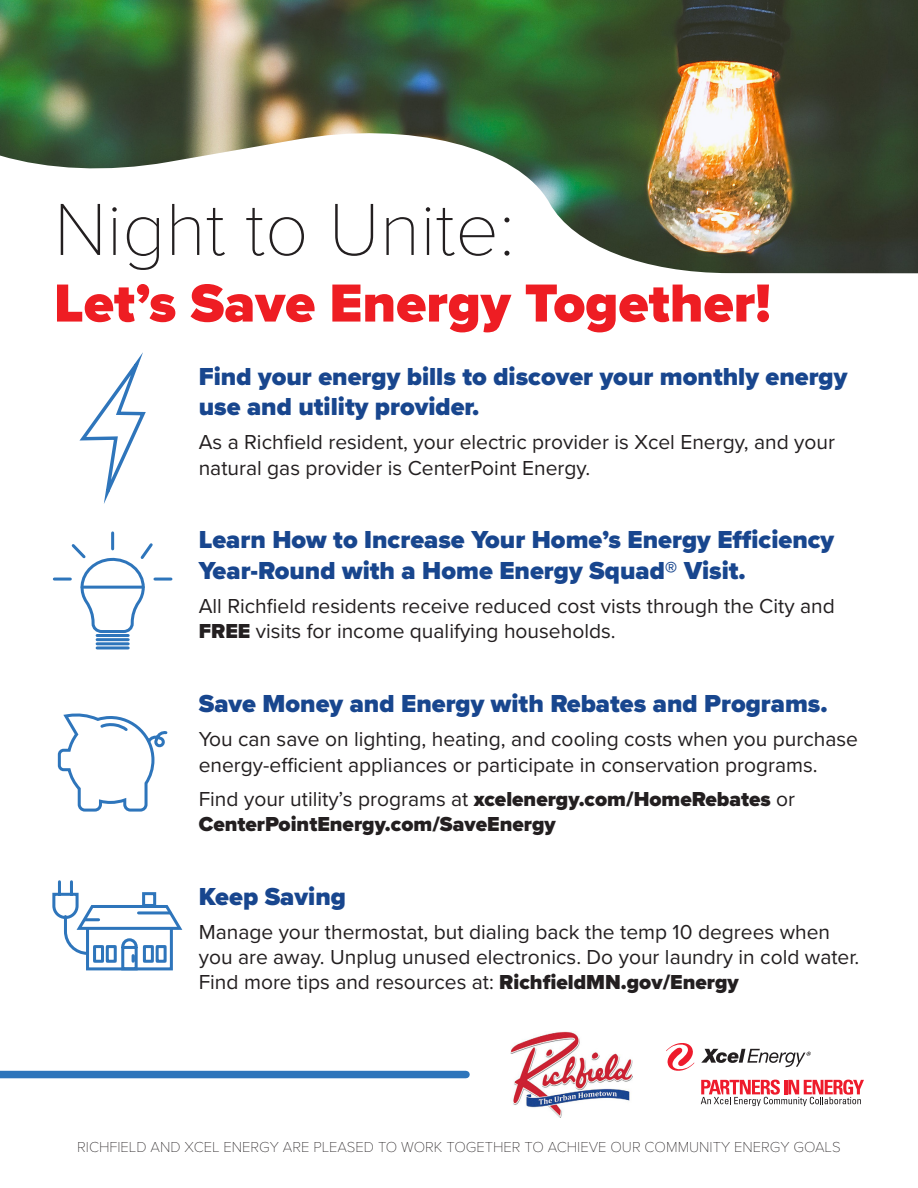
<style>
.page{position:relative;width:918px;height:1188px;background:#fff}
.page>*{position:absolute;margin:0;border:0;box-sizing:border-box;transform-origin:0 0}
.t1{font:100 76.5px "Proxima Nova T";color:#231f20}
.t2{font:900 55.5px "Proxima Nova";color:#ee1d23}
.t3{font:900 25.5px/30.6px "Proxima Nova";color:#18468e}
.t4{font:21px/25.2px "Proxima Nova";color:#231f20}
.t5{font:900 21px/25.2px "Proxima Nova";color:#231f20}
.t6{font:100 15px "Proxima Nova T";color:#231f20}
.s1{font-weight:900}
.s2{font-weight:400}
</style>
<div class="page">
<img style="left:0;top:0;width:918px;height:273px">
<img style="left:510px;top:1031px;width:122px;height:87px">
<svg style="left:666px;top:1043px;width:28px;height:28px"></svg>
<svg style="left:701px;top:1049px;width:110px;height:18px"></svg>
<svg style="left:701px;top:1080px;width:163px;height:26px"></svg>
<svg style="left:79px;top:359px;width:67px;height:145px"></svg>
<hr style="left:97px;top:634px;width:31px;height:3px;background:#2e75bb">
<hr style="left:97px;top:638px;width:31px;height:3px;background:#2e75bb">
<hr style="left:97px;top:642px;width:31px;height:3px;background:#2e75bb">
<hr style="left:97px;top:646px;width:31px;height:3px;background:#2e75bb">
<svg style="left:52px;top:531px;width:121px;height:104px"></svg>
<hr style="left:82px;top:586px;width:61px;height:3px;background:#2e75bb">
<svg style="left:57px;top:713px;width:111px;height:99px"></svg>
<svg style="left:52px;top:880px;width:131px;height:91px"></svg>
<div style="left:0;top:1071px;width:466px;height:7px;background:#2e75bb"></div>
<p class="t1" style="left:54px;top:172px;width:462px">Night to Unite:</p>
<p class="t2" style="left:54px;top:262px;width:718px">Let’s Save Energy Together!</p>
<p class="t3" style="left:199px;top:361px;width:650px">Find your energy bills to discover your monthly energy use and utility provider.</p>
<p class="t4" style="left:199px;top:429px;width:638px">As a Richfield resident, your electric provider is Xcel Energy, and your natural gas provider is CenterPoint Energy.</p>
<p class="t3" style="left:199px;top:524px;width:637px">Learn How to Increase Your Home’s Energy Efficiency<br>Year-Round with a Home Energy Squad® Visit.</p>
<p class="t4" style="left:199px;top:593px;width:638px">All Richfield residents receive reduced cost vists through the City and<br><span class="s1">FREE</span> visits for income qualifying households.</p>
<p class="t3" style="left:199px;top:688px;width:630px">Save Money and Energy with Rebates and Programs.</p>
<p class="t4" style="left:199px;top:726px;width:661px">You can save on lighting, heating, and cooling costs when you purchase energy-efficient appliances or participate in conservation programs.</p>
<p class="t5" style="left:199px;top:786px;width:598px"><span class="s2">Find your utility’s programs at</span> xcelenergy.com/HomeRebates <span class="s2">or<br></span>CenterPointEnergy.com/SaveEnergy</p>
<p class="t3" style="left:199px;top:881px;width:149px">Keep Saving</p>
<p class="t4" style="left:199px;top:919px;width:662px">Manage your thermostat, but dialing back the temp 10 degrees when you are away. Unplug unused electronics. Do your laundry in cold water.<br>Find more tips and resources at: <span class="s1">RichfieldMN.gov/Energy</span></p>
<p class="t6" style="left:77px;top:1136px;width:765px">RICHFIELD AND XCEL ENERGY ARE PLEASED TO WORK TOGETHER TO ACHIEVE OUR COMMUNITY ENERGY GOALS</p>
</div>
